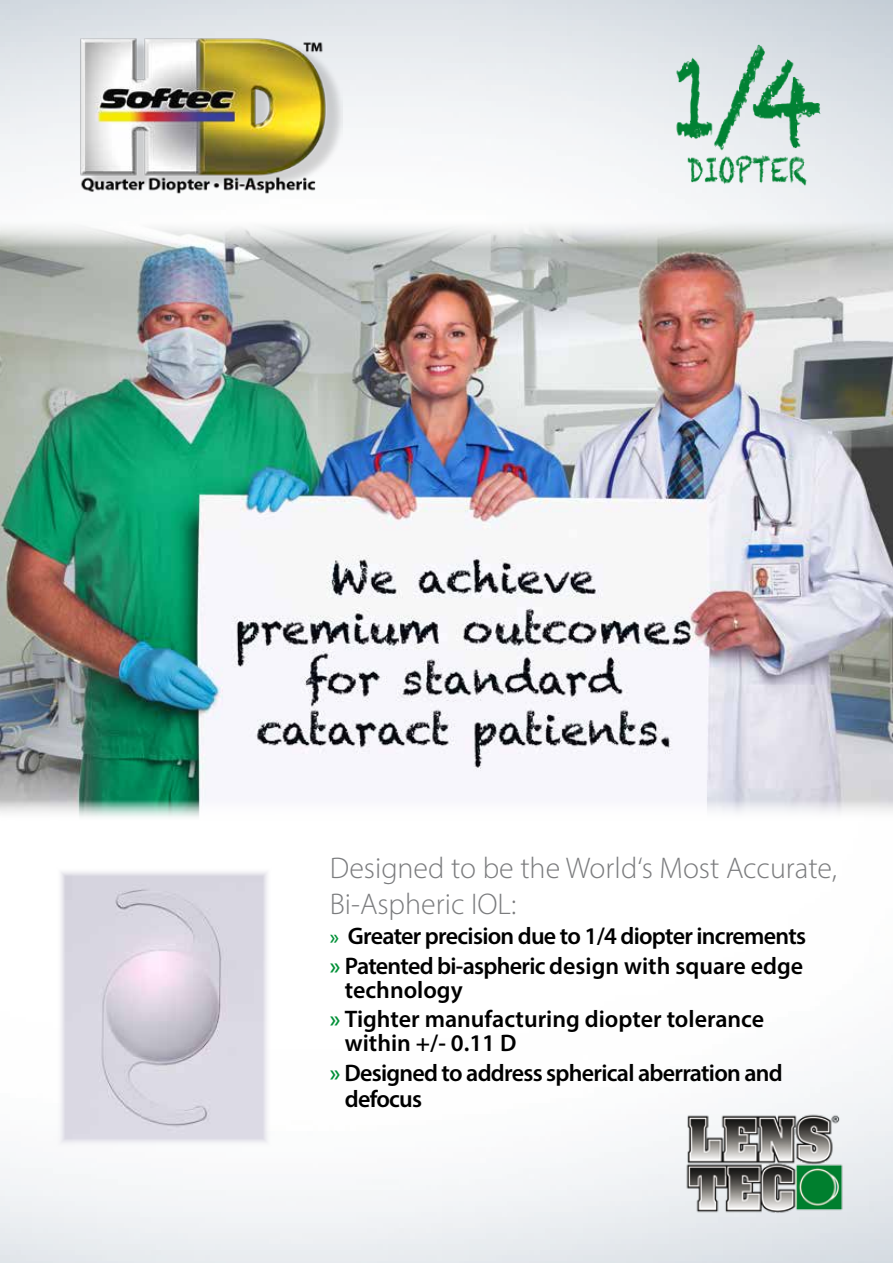
<style>
.page{position:relative;width:893px;height:1263px;background:#fff}
.page>*{position:absolute;margin:0;border:0;box-sizing:border-box;transform-origin:0 0}
.t1{font:300 30px/36px "Myriad Pro";color:#7b7c7e}
.t2{font:600 24px/30px "Myriad Pro";letter-spacing:-.03em;color:#000}
.t3{font:600 24px/30px "Myriad Pro";color:#000}
.s1{font-size:21px;color:#009037}
.s2{color:#009037}
</style>
<div class="page">
<img style="left:57px;top:870px;width:214px;height:276px">
<img style="left:0;top:218px;width:893px;height:602px">
<img style="left:638px;top:40px;width:204px;height:171px">
<img style="left:60px;top:35px;width:282px;height:161px">
<img style="left:679px;top:1106px;width:171px;height:114px">
<p class="t1" style="left:330px;top:849px;width:509px">Designed to be the World‘s Most Accurate,<br>Bi-Aspheric IOL:</p>
<p class="t2" style="left:330px;top:920px;width:478px"><span class="s1">»</span> Greater precision due to 1/4 diopter increments <span class="s2">»</span> Patented bi-aspheric design with square edge</p>
<p class="t3" style="left:330px;top:974px;width:436px;text-indent:15px">technology<br><span class="s2">»</span> Tighter manufacturing diopter tolerance</p>
<p class="t2" style="left:330px;top:1028px;width:455px;text-indent:15px">within +/- 0.11 D<br><span class="s2">»</span> Designed to address spherical aberration and</p>
<p class="t2" style="left:345px;top:1083px;width:79px">defocus</p>
</div>
